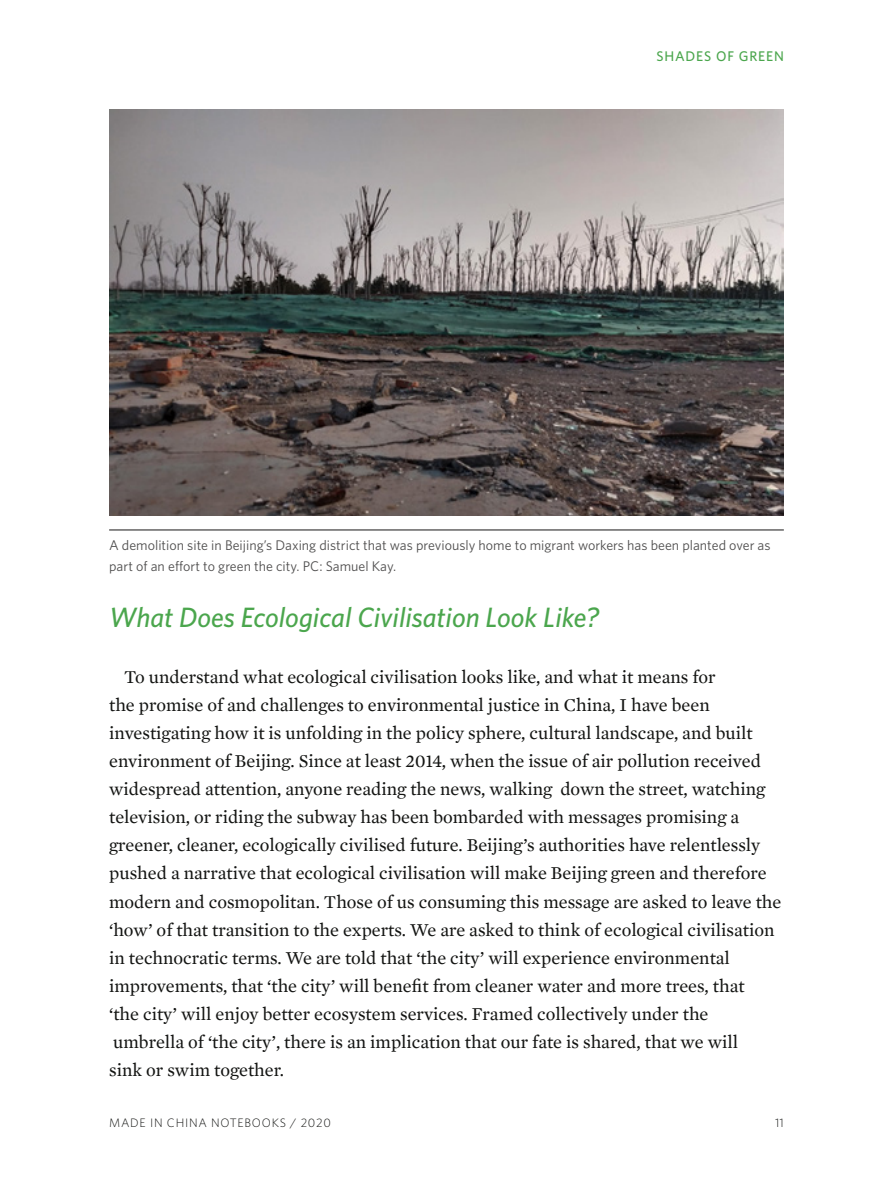
<style>
.page{position:relative;width:893px;height:1191px;background:#fff}
.page>*{position:absolute;margin:0;border:0;box-sizing:border-box;transform-origin:0 0}
.t1{font:italic 500 28px "Whitney HTF";color:#4ba64d}
.t2{font:18.38px/28px "Mercury Text G2";color:#131412}
.t3{font:14px/21px "Whitney HTF";color:#4e4d4d}
.t4{font:500 14px "Whitney HTF";letter-spacing:.06em;color:#4ba64d}
.t5{font:300 12.25px "Whitney HTF";letter-spacing:.06em;color:#131412}
</style>
<div class="page">
<img style="left:109px;top:109px;width:675px;height:406px">
<hr style="left:109px;top:529px;width:675px;height:1px;background:#4e4d4d">
<p class="t4" style="left:656px;top:47px;width:129px">SHADES OF GREEN</p>
<p class="t3" style="left:109px;top:535px;width:663px">A demolition site in Beijing’s Daxing district that was previously home to migrant workers has been planted over as part of an effort to green the city. PC: Samuel Kay.</p>
<h1 class="t1" style="left:109px;top:601px;width:492px">What Does Ecological Civilisation Look Like?</h1>
<p class="t2" style="left:109px;top:663px;width:674px;text-indent:15px">To understand what ecological civilisation looks like, and what it means for<br>the promise of and challenges to environmental justice in China, I have been investigating how it is unfolding in the policy sphere, cultural landscape, and built environment of Beijing. Since at least 2014, when the issue of air pollution received widespread attention, anyone reading the news, walking down the street, watching television, or riding the subway has been bombarded with messages promising a greener, cleaner, ecologically civilised future. Beijing’s authorities have relentlessly pushed a narrative that ecological civilisation will make Beijing green and therefore modern and cosmopolitan. Those of us consuming this message are asked to leave the ‘how’ of that transition to the experts. We are asked to think of ecological civilisation in technocratic terms. We are told that ‘the city’ will experience environmental improvements, that ‘the city’ will benefit from cleaner water and more trees, that<br>‘the city’ will enjoy better ecosystem services. Framed collectively under the umbrella of ‘the city’, there is an implication that our fate is shared, that we will<br>sink or swim together.</p>
<p class="t5" style="left:109px;top:1115px;width:223px">MADE IN CHINA NOTEBOOKS / 2020</p>
<p class="t5" style="left:775px;top:1115px;width:10px">11</p>
</div>
